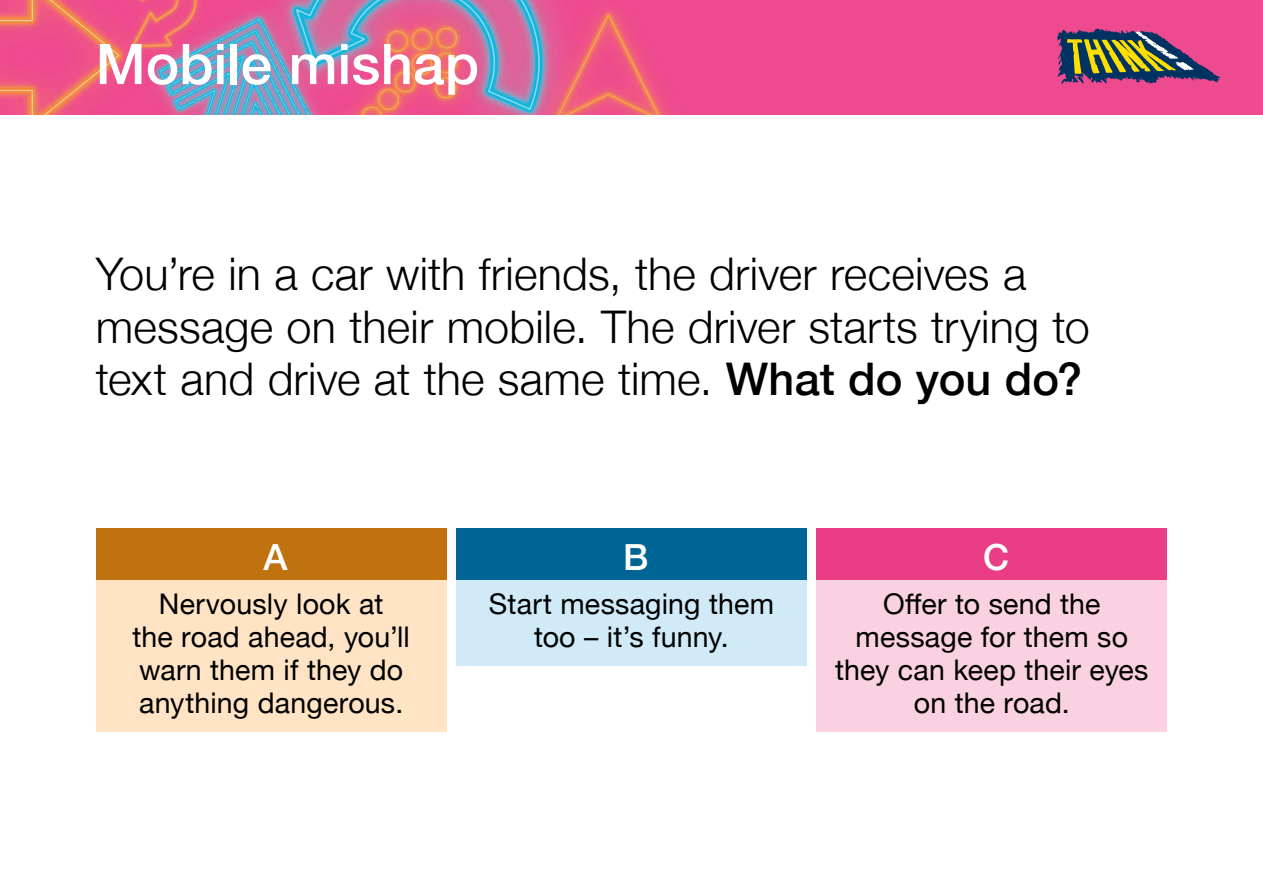
<style>
.page{position:relative;width:1263px;height:893px;background:#fff}
.page>*{position:absolute;margin:0;border:0;box-sizing:border-box;transform-origin:0 0}
.t1{font:500 56.1px "Helvetica Neue";color:#fff}
.t2{font:300 45px/52.5px "Helvetica Neue";letter-spacing:.005em;color:#000}
.t3{font:500 36px "Helvetica Neue";color:#fff}
.t4{font:28.5px/33px "Helvetica Neue";letter-spacing:.005em;color:#000;text-align:center}
.s1{font-weight:500}
</style>
<div class="page">
<img style="left:0;top:0;width:1263px;height:115px">
<svg style="left:1057px;top:29px;width:163px;height:55px;background:#7f5d63"></svg>
<div style="left:96px;top:528px;width:351px;height:56px;background:#c07211"></div>
<div style="left:96px;top:580px;width:351px;height:151px;background:#fee4c4"></div>
<div style="left:456px;top:528px;width:351px;height:56px;background:#006595"></div>
<div style="left:456px;top:580px;width:351px;height:85px;background:#d0ebf7"></div>
<div style="left:816px;top:528px;width:351px;height:56px;background:#e93e86"></div>
<div style="left:816px;top:580px;width:351px;height:151px;background:#f9d1e0"></div>
<h1 class="t1" style="left:96px;top:19px;width:385px">Mobile mishap</h1>
<h2 class="t2" style="left:96px;top:245px;width:995px">You’re in a car with friends, the driver receives a message on their mobile. The driver starts trying to text and drive at the same time. <span class="s1">What do you do?</span></h2>
<p class="t3" style="left:263px;top:528px;width:26px">A</p>
<p class="t4" style="left:132px;top:588px;width:279px">Nervously look at<br>the road ahead, you’ll warn them if they do anything dangerous.</p>
<p class="t3" style="left:623px;top:528px;width:27px">B</p>
<p class="t4" style="left:489px;top:588px;width:287px">Start messaging them too – it’s funny.</p>
<p class="t3" style="left:983px;top:528px;width:27px">C</p>
<p class="t4" style="left:835px;top:588px;width:315px">Offer to send the message for them so they can keep their eyes on the road.</p>
</div>
